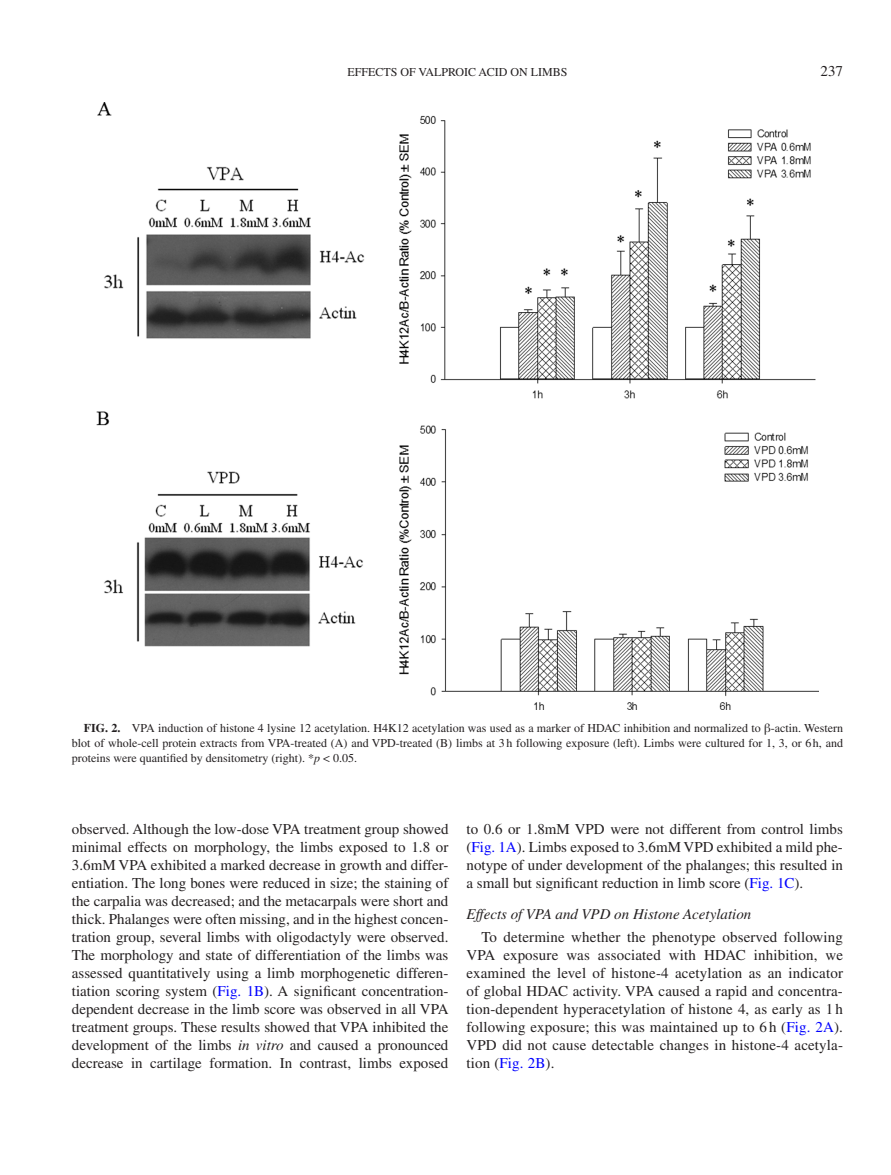
<style>
.page{position:relative;width:891px;height:1175px;background:#fff}
.page>*{position:absolute;margin:0;border:0;box-sizing:border-box;transform-origin:0 0}
.t1{font:15px/18px "Times LT Std";color:#231f20;text-align:justify}
.t2{font:italic 15px "Times LT Std";color:#231f20}
.t3{font:12px/15px "Times LT Std";color:#231f20;text-align:justify}
.s1{font-family:"Times";font-weight:700}
.s2{font-family:"Gandhari Unicode"}
.s3{font-style:italic}
.s4{color:#00f}
</style>
<div class="page">
<img style="left:96px;top:103px;width:723px;height:606px">
<p class="t3" style="left:348px;top:64px;width:16px">Effects</p>
<p class="t3" style="left:401px;top:64px;width:33px">of Valproic</p>
<p class="t3" style="left:479px;top:64px;width:16px">Acid</p>
<p class="t3" style="left:510px;top:64px;width:36px">on Limbs</p>
<p class="t1" style="left:820px;top:62px;width:24px">237</p>
<p class="t3" style="left:72px;top:720px;width:773px;text-indent:12px"><span class="s1">Fig. 2.</span> VPA induction of histone 4 lysine 12 acetylation. H4K12 acetylation was used as a marker of HDAC inhibition and normalized to <span class="s2">β</span>-actin. Western blot of whole-cell protein extracts from VPA-treated (A) and VPD-treated (B) limbs at 3h following exposure (left). Limbs were cultured for 1, 3, or 6h, and proteins were quantified by densitometry (right). *<span class="s3">p</span> &lt; 0.05.</p>
<p class="t1" style="left:72px;top:819px;width:378px">observed. Although the low-dose VPA treatment group showed minimal effects on morphology, the limbs exposed to 1.8 or 3.6mM VPA exhibited a marked decrease in growth and differ&shy;entiation. The long bones were reduced in size; the staining of the carpalia was decreased; and the metacarpals were short and thick. Phalanges were often missing, and in the highest concen&shy;tration group, several limbs with oligodactyly were observed.<br>The morphology and state of differentiation of the limbs was assessed quantitatively using a limb morphogenetic differen&shy;tiation scoring system (<span class="s4">Fig. 1B</span>). A significant concentration&shy;dependent decrease in the limb score was observed in all VPA treatment groups. These results showed that VPA inhibited the development of the limbs <span class="s3">in vitro</span> and caused a pronounced decrease in cartilage formation. In contrast, limbs exposed</p>
<p class="t1" style="left:466px;top:819px;width:378px">to 0.6 or 1.8mM VPD were not different from control limbs (<span class="s4">Fig. 1A</span>). Limbs exposed to 3.6mM VPD exhibited a mild phe&shy;notype of under development of the phalanges; this resulted in a small but significant reduction in limb score (<span class="s4">Fig. 1C</span>).</p>
<p class="t2" style="left:466px;top:905px;width:286px">Effects of VPA and VPD on Histone Acetylation</p>
<p class="t1" style="left:466px;top:927px;width:378px;text-indent:15px">To determine whether the phenotype observed following VPA exposure was associated with HDAC inhibition, we examined the level of histone-4 acetylation as an indicator of global HDAC activity. VPA caused a rapid and concentra&shy;tion-dependent hyperacetylation of histone 4, as early as 1 h following exposure; this was maintained up to 6 h (<span class="s4">Fig. 2A</span>).<br>VPD did not cause detectable changes in histone-4 acetyla&shy;tion (<span class="s4">Fig. 2B</span>).</p>
</div>
